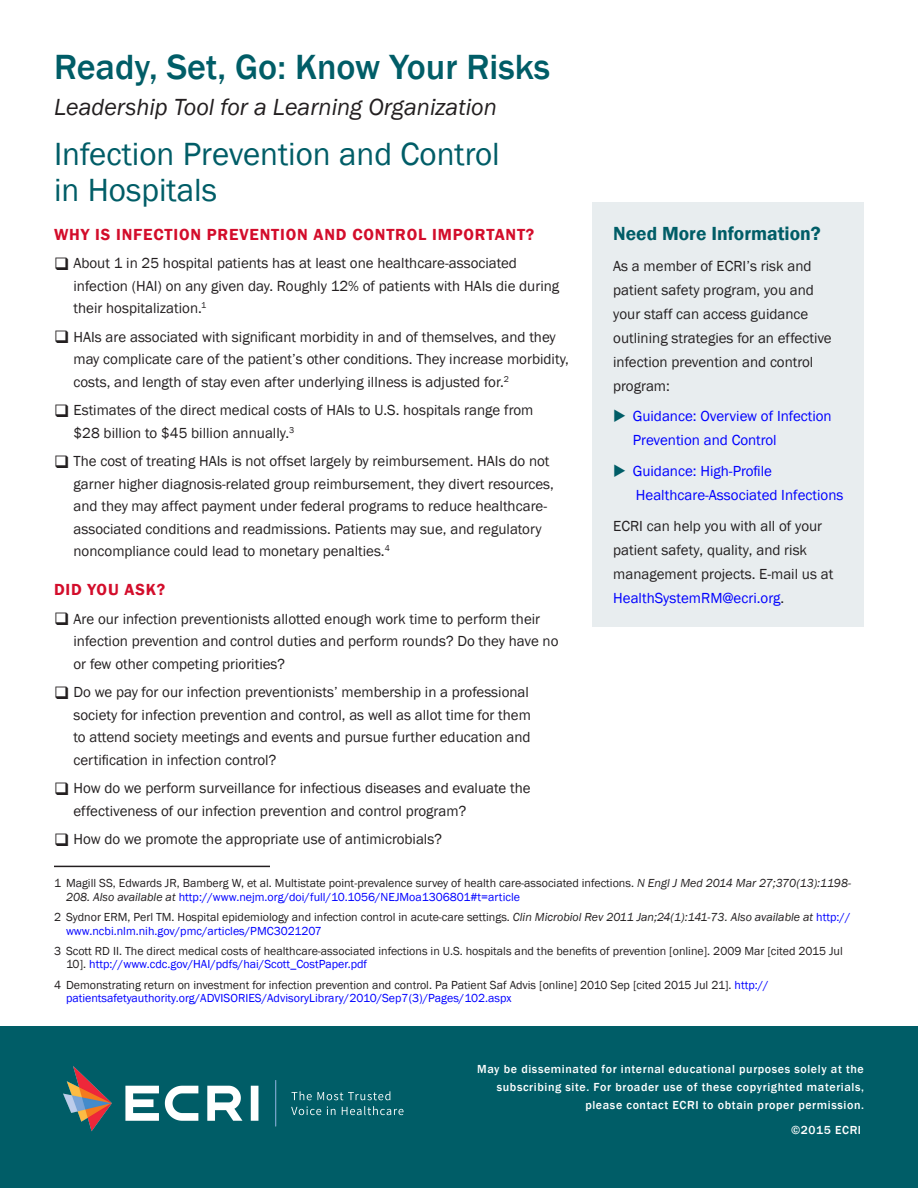
<style>
.page{position:relative;width:918px;height:1188px;background:#fff}
.page>*{position:absolute;margin:0;border:0;box-sizing:border-box;transform-origin:0 0}
.bhd1{font:500 36px "Franklin Gothic";color:#005d67}
.bhd2_topic{font:33px/36px "Franklin Gothic";color:#005d67}
.subhd1{font:italic 24px "Franklin Gothic";color:#231f20}
.pxi{font:600 19.5px "Franklin Gothic";color:#005d67}
.subhd2_red{font:600 16.5px "Franklin Gothic";letter-spacing:.05em;color:#d30d2b}
.pxi-2{font:15px/22.5px "Franklin Gothic";color:#231f20}
.pxi-3{font:15px/24px "Franklin Gothic";color:#00f}
.t1{font:12px/13.5px "Franklin Gothic";color:#231f20}
.t2{font:500 12px/18px "Franklin Gothic";letter-spacing:.05em;color:#fff;text-align:right}
.s1{color:#00f}
.s2{font-style:italic}
</style>
<div class="page">
<div style="left:0;top:1026px;width:918px;height:162px;background:#005d67"></div>
<div style="left:593px;top:202px;width:271px;height:425px;background:#e8edef"></div>
<hr style="left:54px;top:866px;width:216px;height:1px;background:#231f20">
<img style="left:63px;top:1066px;width:341px;height:66px">
<p class="bhd1" style="left:54px;top:45px;width:498px">Ready, Set, Go: Know Your Risks</p>
<p class="subhd1" style="left:54px;top:92px;width:444px">Leadership Tool for a Learning Organization</p>
<p class="bhd2_topic" style="left:54px;top:136px;width:447px">Infection Prevention and Control in Hospitals</p>
<p class="subhd2_red" style="left:54px;top:224px;width:482px">WHY IS INFECTION PREVENTION AND CONTROL IMPORTANT?</p>
<p class="pxi-2" style="left:74px;top:252px;width:487px">About 1 in 25 hospital patients has at least one healthcare-associated infection (HAI) on any given day. Roughly 12% of patients with HAIs die during their hospitalization.<sup>1</sup></p>
<p class="pxi-2" style="left:74px;top:326px;width:497px">HAIs are associated with significant morbidity in and of themselves, and they may complicate care of the patient’s other conditions. They increase morbidity, costs, and length of stay even after underlying illness is adjusted for.<sup>2</sup></p>
<p class="pxi-2" style="left:74px;top:399px;width:461px">Estimates of the direct medical costs of HAIs to U.S. hospitals range from $28 billion to $45 billion annually.<sup>3</sup></p>
<p class="pxi-2" style="left:74px;top:450px;width:482px">The cost of treating HAIs is not offset largely by reimbursement. HAIs do not garner higher diagnosis-related group reimbursement, they divert resources, and they may affect payment under federal programs to reduce healthcare&shy;associated conditions and readmissions. Patients may sue, and regulatory noncompliance could lead to monetary penalties.<sup>4</sup></p>
<p class="subhd2_red" style="left:54px;top:580px;width:113px">DID YOU ASK?</p>
<p class="pxi-2" style="left:74px;top:608px;width:487px">Are our infection preventionists allotted enough work time to perform their infection prevention and control duties and perform rounds? Do they have no or few other competing priorities?</p>
<p class="pxi-2" style="left:74px;top:681px;width:459px">Do we pay for our infection preventionists’ membership in a professional society for infection prevention and control, as well as allot time for them to attend society meetings and events and pursue further education and certification in infection control?</p>
<p class="pxi-2" style="left:74px;top:777px;width:459px">How do we perform surveillance for infectious diseases and evaluate the effectiveness of our infection prevention and control program?</p>
<p class="pxi-2" style="left:74px;top:828px;width:370px">How do we promote the appropriate use of antimicrobials?</p>
<p class="pxi" style="left:613px;top:221px;width:209px">Need More Information?</p>
<p class="pxi-2" style="left:613px;top:254px;width:220px;line-height:24px">As a member of ECRI’s risk and patient safety program, you and your staff can access guidance outlining strategies for an effective infection prevention and control program:</p>
<p class="pxi-3" style="left:633px;top:405px;width:201px">Guidance: Overview of Infection<br>Prevention and Control</p>
<p class="pxi-3" style="left:633px;top:460px;width:212px">Guidance: High-Profile<br>Healthcare-Associated Infections</p>
<p class="pxi-2" style="left:613px;top:514px;width:222px;line-height:24px">ECRI can help you with all of your patient safety, quality, and risk management projects. E-mail us at<br><span class="s1">HealthSystemRM@ecri.org</span>.</p>
<p class="t1" style="left:66px;top:877px;width:787px;text-indent:-12px">1 Magill SS, Edwards JR, Bamberg W, et al. Multistate point-prevalence survey of health care-associated infections. <span class="s2">N Engl J Med 2014 Mar 27;370(13):1198-<br>208. Also available at</span> <span class="s1">http://www.nejm.org/doi/full/10.1056/NEJMoa1306801#t=article</span></p>
<p class="t1" style="left:66px;top:911px;width:786px;text-indent:-12px">2 Sydnor ERM, Perl TM. Hospital epidemiology and infection control in acute-care settings. <span class="s2">Clin Microbiol Rev 2011 Jan;24(1):141-73. Also available at</span> <span class="s1">http:// www.ncbi.nlm.nih.gov/pmc/articles/PMC3021207</span></p>
<p class="t1" style="left:66px;top:944px;width:778px;text-indent:-12px">3 Scott RD II. The direct medical costs of healthcare-associated infections in U.S. hospitals and the benefits of prevention [online]. 2009 Mar [cited 2015 Jul<br>10]. <span class="s1">http://www.cdc.gov/HAI/pdfs/hai/Scott_CostPaper.pdf</span></p>
<p class="t1" style="left:66px;top:978px;width:704px;text-indent:-12px">4 Demonstrating return on investment for infection prevention and control. Pa Patient Saf Advis [online] 2010 Sep [cited 2015 Jul 21]. <span class="s1">http:// patientsafetyauthority.org/ADVISORIES/AdvisoryLibrary/2010/Sep7(3)/Pages/102.aspx</span></p>
<p class="t2" style="left:477px;top:1060px;width:388px">May be disseminated for internal educational purposes solely at the subscribing site. For broader use of these copyrighted materials, please contact ECRI to obtain proper permission.</p>
<p class="t2" style="left:791px;top:1121px;width:72px">©2015 ECRI</p>
</div>
